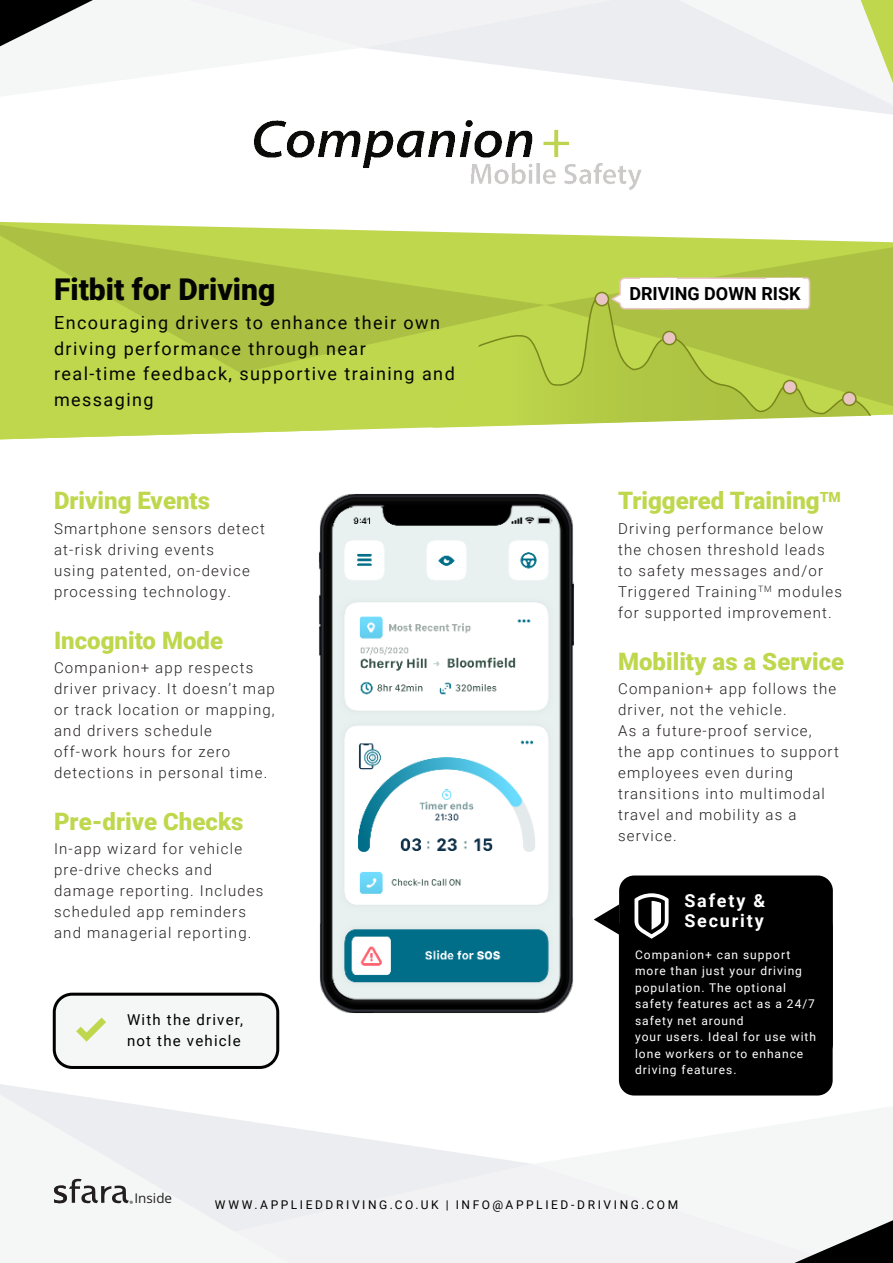
<style>
.page{position:relative;width:893px;height:1263px;background:#fff}
.page>*{position:absolute;margin:0;border:0;box-sizing:border-box;transform-origin:0 0}
.Main_Title{font:900 30px "Roboto";color:#040503}
.Heading{font:900 24px "Roboto";color:#bfd74d}
.Paragraph_1{font:18px/25.5px "Roboto";letter-spacing:.08em;color:#040503}
.Callout_Head{font:700 18px/20.5px "Roboto";letter-spacing:.1em;color:#fff}
.Heading-2{font:700 18px "Roboto";color:#000}
.Paragraph{font:300 15px/21px "Roboto";letter-spacing:.08em;color:#231f20}
.List1{font:15px/21px "Roboto";letter-spacing:.08em;color:#000}
.t1{font:13.5px "Open Sans";color:#231f20}
.Callout_Text{font:12px/16.5px "Roboto";letter-spacing:.08em;color:#fff}
.Contact_1{font:12px "Roboto";letter-spacing:.215em;color:#000}
</style>
<div class="page">
<svg style="left:0;top:222px;width:893px;height:25px"></svg>
<div style="left:0;top:373px;width:241px;height:42px;background:#bfd74d"></div>
<svg style="left:0;top:415px;width:337px;height:24px"></svg>
<svg style="left:241px;top:373px;width:652px;height:57px;background:#c5da5e"></svg>
<svg style="left:0;top:225px;width:545px;height:148px;background:#b8ce4d"></svg>
<svg style="left:545px;top:247px;width:348px;height:159px;background:#b8cf49"></svg>
<svg style="left:611px;top:0;width:282px;height:115px;fill:#ecedf0"></svg>
<div style="left:236px;top:1232px;width:297px;height:31px;background:#f2f2f4"></div>
<svg style="left:0;top:1084px;width:533px;height:148px;fill:#f2f2f4"></svg>
<div style="left:533px;top:1164px;width:261px;height:99px;background:#f2f2f4"></div>
<svg style="left:794px;top:1220px;width:99px;height:43px"></svg>
<svg style="left:431px;top:292px;width:452px;height:136px;background:#b7cc4f"></svg>
<div style="left:595px;top:292px;width:13px;height:14px;background:#e9c5c3;border-radius:50%"></div>
<div style="left:594px;top:292px;width:15px;height:14px;border:2px solid #79861b;border-radius:50%"></div>
<div style="left:663px;top:331px;width:13px;height:14px;background:#e9c5c3;border-radius:50%"></div>
<div style="left:662px;top:331px;width:15px;height:14px;border:2px solid #79861b;border-radius:50%"></div>
<div style="left:783px;top:380px;width:13px;height:14px;background:#e9c5c3;border-radius:50%"></div>
<div style="left:783px;top:380px;width:14px;height:14px;border:2px solid #79861b;border-radius:50%"></div>
<div style="left:843px;top:392px;width:13px;height:13px;background:#e9c5c3;border-radius:50%"></div>
<div style="left:842px;top:391px;width:15px;height:15px;border:2px solid #79861b;border-radius:50%"></div>
<div style="left:619px;top:875px;width:214px;height:184px;background:#000;border-radius:15px"></div>
<svg style="left:609px;top:277px;width:202px;height:33px"></svg>
<div style="left:640px;top:279px;width:37px;height:29px;background:#fff"></div>
<div style="left:766px;top:279px;width:37px;height:29px;background:#fff"></div>
<div style="left:619px;top:912px;width:214px;height:183px;background:#000;border-radius:15px"></div>
<svg style="left:594px;top:904px;width:25px;height:31px"></svg>
<svg style="left:0;top:0;width:611px;height:79px"></svg>
<svg style="left:679px;top:0;width:214px;height:105px"></svg>
<img style="left:319px;top:494px;width:255px;height:519px">
<img style="left:254px;top:112px;width:387px;height:78px">
<svg style="left:54px;top:1179px;width:75px;height:24px"></svg>
<div style="left:54px;top:994px;width:224px;height:73px;background:#f5f7f7;border-radius:18px"></div>
<div style="left:53px;top:993px;width:226px;height:76px;border:3px solid #000;border-radius:18px"></div>
<svg style="left:76px;top:1017px;width:30px;height:25px"></svg>
<svg style="left:634px;top:893px;width:35px;height:46px"></svg>
<p class="Main_Title" style="left:54px;top:268px;width:223px">Fitbit for Driving</p>
<p class="Paragraph_1" style="left:54px;top:309px;width:402px">Encouraging drivers to enhance their own driving performance through near<br>real-time feedback, supportive training and messaging</p>
<p class="Heading" style="left:54px;top:484px;width:158px">Driving Events</p>
<p class="Paragraph" style="left:54px;top:518px;width:212px">Smartphone sensors detect at-risk driving events<br>using patented, on-device processing technology.</p>
<p class="Heading" style="left:54px;top:623px;width:171px">Incognito Mode</p>
<p class="Paragraph" style="left:54px;top:657px;width:222px">Companion+ app respects driver privacy. It doesn’t map or track location or mapping, and drivers schedule off-work hours for zero detections in personal time.</p>
<p class="Heading" style="left:54px;top:804px;width:191px">Pre-drive Checks</p>
<p class="Paragraph" style="left:54px;top:838px;width:211px">In-app wizard for vehicle pre-drive checks and damage reporting. Includes scheduled app reminders and managerial reporting.</p>
<p class="List1" style="left:127px;top:1009px;width:118px">With the driver, not the vehicle</p>
<p class="Heading-2" style="left:629px;top:281px;width:173px">DRIVING DOWN RISK</p>
<p class="Heading" style="left:618px;top:484px;width:224px">Triggered Training<sup>TM</sup></p>
<p class="Paragraph" style="left:618px;top:518px;width:226px">Driving performance below the chosen threshold leads to safety messages and/or<br>Triggered Training<sup>TM</sup> modules for supported improvement.</p>
<p class="Heading" style="left:618px;top:644px;width:228px">Mobility as a Service</p>
<p class="Paragraph" style="left:618px;top:678px;width:222px">Companion+ app follows the driver, not the vehicle.<br>As a future-proof service,<br>the app continues to support employees even during transitions into multimodal travel and mobility as a service.</p>
<p class="Callout_Head" style="left:684px;top:889px;width:82px">Safety &amp;<br>Security</p>
<p class="Callout_Text" style="left:635px;top:946px;width:182px">Companion+ can support more than just your driving population. The optional safety features act as a 24/7 safety net around<br>your users. Ideal for use with lone workers or to enhance driving features.</p>
<p class="t1" style="left:129px;top:1189px;width:44px"><sub>®</sub> Inside</p>
<p class="Contact_1" style="left:215px;top:1196px;width:465px">WWW.APPLIEDDRIVING.CO.UK | INFO@APPLIED-DRIVING.COM</p>
</div>
